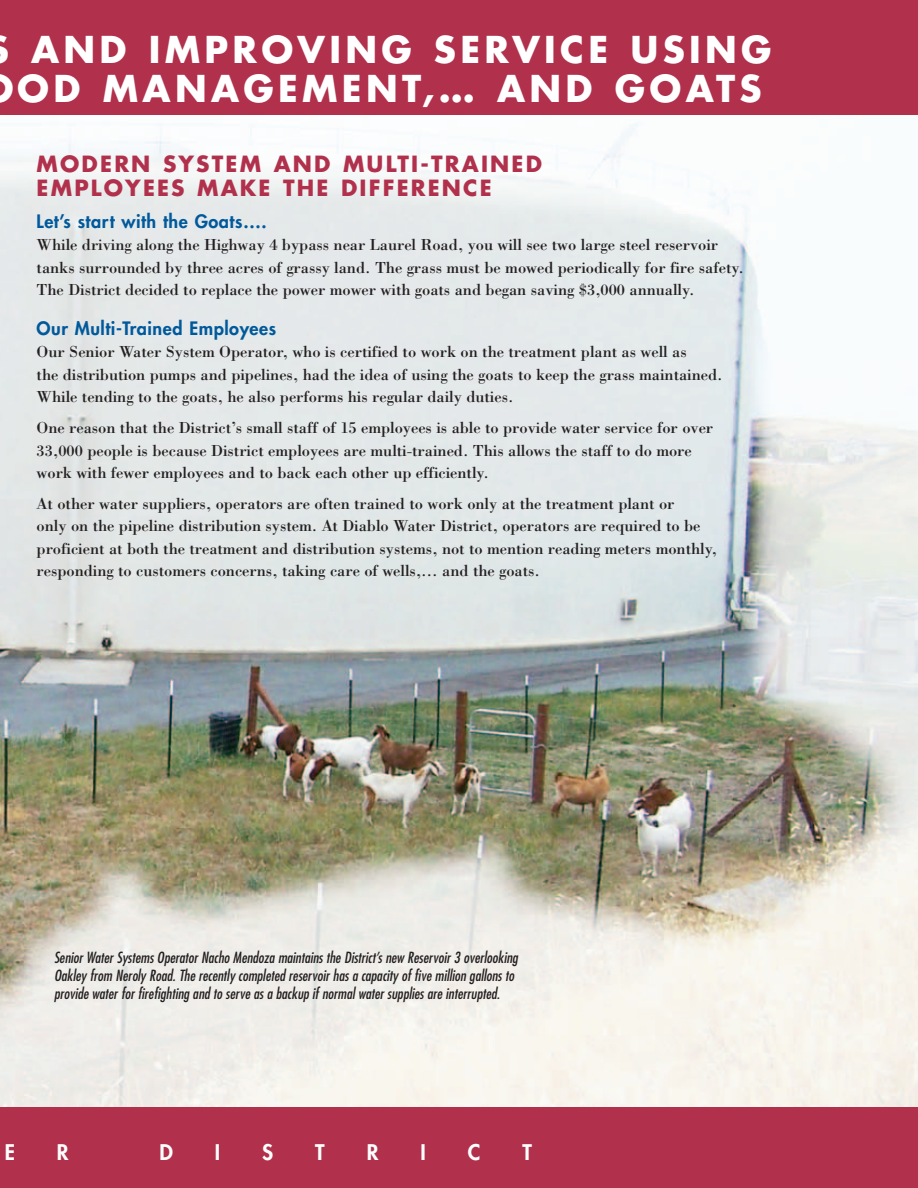
<style>
.page{position:relative;width:918px;height:1188px;background:#fff}
.page>*{position:absolute;margin:0;border:0;box-sizing:border-box;transform-origin:0 0}
.t1{font:700 36px/39px "Futura";letter-spacing:.12em;color:#fff;text-align:center}
.head_1{font:700 21.75px/24px "Futura";letter-spacing:.1em;color:#b1314d}
.t2{font:800 21px "Futura";color:#fff}
.subhead_3{font:800 18px "Futura";letter-spacing:.03em;color:#00599b}
.body{font:16.5px/22.5px "Bodoni";letter-spacing:-.005em;color:#231f20}
.t3{font:italic condensed 15px/18px "Futura";color:#231f20}
</style>
<div class="page">
<img style="left:0;top:114px;width:918px;height:993px">
<div style="left:0;top:0;width:918px;height:114px;background:#b1314d"></div>
<div style="left:0;top:1107px;width:918px;height:81px;background:#b1314d"></div>
<h1 class="t1" style="left:17px;top:29px;width:756px">AND IMPROVING SERVICE USING<br>OD MANAGEMENT,… AND GOATS</h1>
<p class="head_1" style="left:37px;top:151px;width:507px">MODERN SYSTEM AND MULTI-TRAINED<br>EMPLOYEES MAKE THE DIFFERENCE</p>
<p class="subhead_3" style="left:37px;top:209px;width:232px">Let’s start with the Goats….</p>
<p class="body" style="left:37px;top:233px;width:709px">While driving along the Highway 4 bypass near Laurel Road, you will see two large steel reservoir tanks surrounded by three acres of grassy land. The grass must be mowed periodically for fire safety.<br>The District decided to replace the power mower with goats and began saving $3,000 annually.</p>
<p class="subhead_3" style="left:37px;top:316px;width:241px">Our Multi-Trained Employees</p>
<p class="body" style="left:37px;top:340px;width:688px">Our Senior Water System Operator, who is certified to work on the treatment plant as well as<br>the distribution pumps and pipelines, had the idea of using the goats to keep the grass maintained.<br>While tending to the goats, he also performs his regular daily duties.</p>
<p class="body" style="left:37px;top:416px;width:678px">One reason that the District’s small staff of 15 employees is able to provide water service for over<br>33,000 people is because District employees are multi-trained. This allows the staff to do more work with fewer employees and to back each other up efficiently.</p>
<p class="body" style="left:37px;top:492px;width:682px">At other water suppliers, operators are often trained to work only at the treatment plant or<br>only on the pipeline distribution system. At Diablo Water District, operators are required to be proficient at both the treatment and distribution systems, not to mention reading meters monthly, responding to customers concerns, taking care of wells,… and the goats.</p>
<p class="t3" style="left:54px;top:948px;width:465px">Senior Water Systems Operator Nacho Mendoza maintains the District’s new Reservoir 3 overlooking<br>Oakley from Neroly Road. The recently completed reservoir has a capacity of five million gallons to provide water for firefighting and to serve as a backup if normal water supplies are interrupted.</p>
<p class="t2" style="left:5px;top:1138px;width:12px">E</p>
<p class="t2" style="left:57px;top:1138px;width:13px">R</p>
<p class="t2" style="left:159px;top:1138px;width:15px">D</p>
<p class="t2" style="left:215px;top:1138px;width:7px">I</p>
<p class="t2" style="left:262px;top:1138px;width:13px">S</p>
<p class="t2" style="left:315px;top:1138px;width:11px">T</p>
<p class="t2" style="left:367px;top:1138px;width:13px">R</p>
<p class="t2" style="left:421px;top:1138px;width:7px">I</p>
<p class="t2" style="left:468px;top:1138px;width:14px">C</p>
<p class="t2" style="left:522px;top:1138px;width:11px">T</p>
</div>
